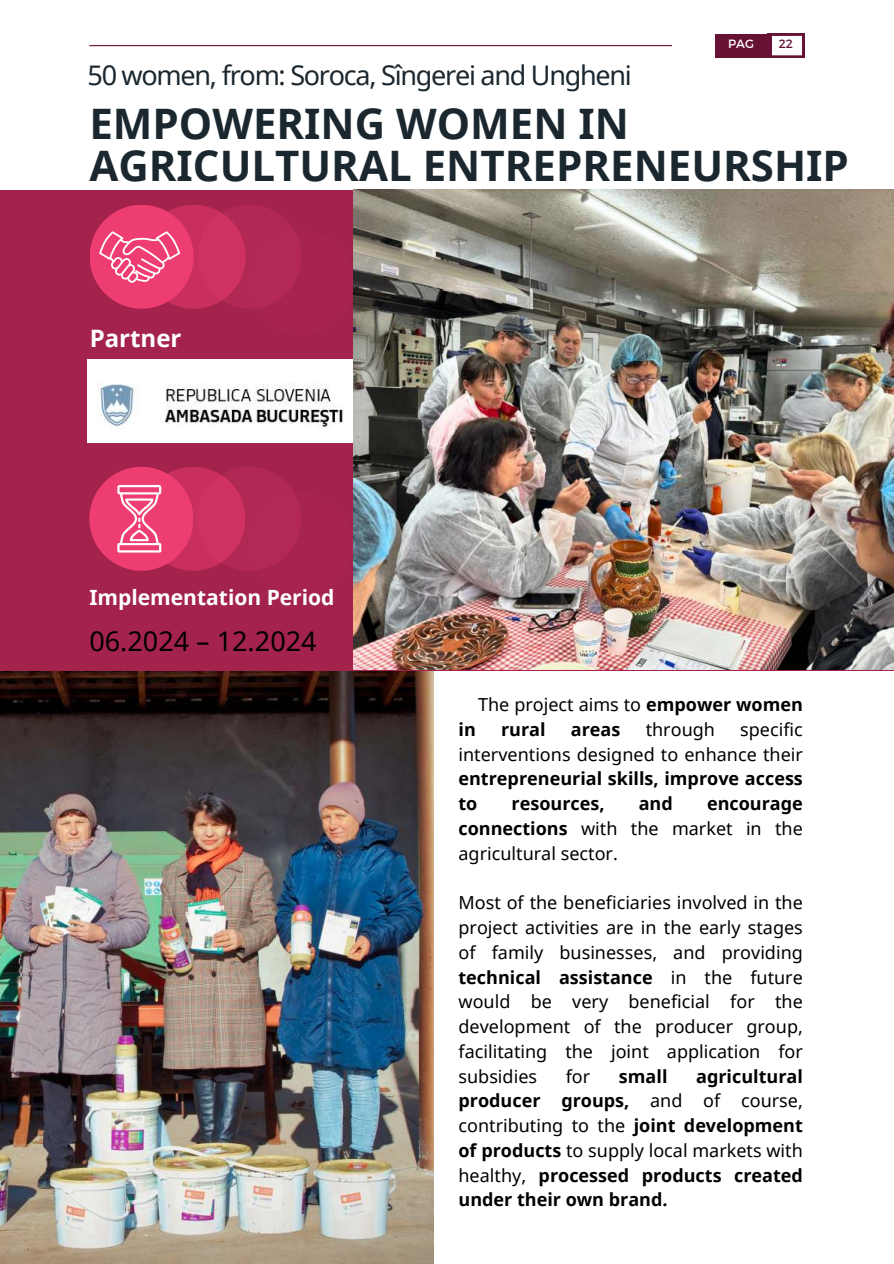
<style>
.page{position:relative;width:894px;height:1264px;background:#fff}
.page>*{position:absolute;margin:0;border:0;box-sizing:border-box;transform-origin:0 0}
.t1{font:700 42px/41.7px "Noto Sans";color:#1b272f}
.t2{font:27px "Noto Sans";letter-spacing:-.045em;color:#1b272f}
.t3{font:27px "Noto Sans";color:#000}
.t4{font:700 24px "Noto Sans";color:#fff}
.t5{font:700 21px "Noto Sans";color:#fff}
.t6{font:18px/24.8px "Noto Sans";color:#000;text-align:justify}
.t7{font:700 18px/24.8px "Noto Sans";color:#000}
.t8{font:12px "Montserrat";color:#fff}
.t9{font:12px "Montserrat";color:#671134}
.s1{font-weight:700}
.s2{font-weight:400}
</style>
<div class="page">
<div style="left:715px;top:34px;width:56px;height:24px;background:#671134"></div>
<svg style="left:771px;top:34px;width:33px;height:23px"></svg>
<hr style="left:89px;top:45px;width:583px;height:1px;background:#671134">
<img style="left:0;top:671px;width:433px;height:592px">
<div style="left:0;top:190px;width:893px;height:481px;background:#a4234d"></div>
<div style="left:87px;top:359px;width:279px;height:84px;background:#fff"></div>
<img style="left:353px;top:189px;width:540px;height:481px">
<div style="left:90px;top:205px;width:104px;height:104px;background:#ee3d71;border-radius:50%"></div>
<svg style="left:142px;top:205px;width:103px;height:104px;fill:#c82f5e"></svg>
<svg style="left:197px;top:205px;width:104px;height:104px;fill:#cf3161"></svg>
<div style="left:249px;top:231px;width:104px;height:103px;background:linear-gradient(to right,#b42855,#a4234c);border-radius:50%"></div>
<div style="left:89px;top:467px;width:104px;height:103px;background:#ee3d71;border-radius:50%"></div>
<svg style="left:141px;top:467px;width:104px;height:103px"></svg>
<svg style="left:197px;top:467px;width:104px;height:103px;fill:#cf3161"></svg>
<div style="left:249px;top:492px;width:104px;height:104px;background:linear-gradient(to right,#b42855,#a4234c);border-radius:50%"></div>
<svg style="left:99px;top:231px;width:81px;height:52px"></svg>
<svg style="left:117px;top:485px;width:44px;height:67px"></svg>
<img style="left:97px;top:383px;width:247px;height:45px">
<h2 class="t2" style="left:87px;top:56px;width:545px">50 women, from: Soroca, Sîngerei and Ungheni</h2>
<p class="t8" style="left:728px;top:36px;width:27px">PAG</p>
<p class="t9" style="left:778px;top:36px;width:16px">22</p>
<h1 class="t1" style="left:89px;top:102px;width:760px">EMPOWERING WOMEN IN<br>AGRICULTURAL ENTREPRENEURSHIP</h1>
<h3 class="t4" style="left:90px;top:321px;width:93px">Partner</h3>
<p class="t5" style="left:89px;top:583px;width:247px">Implementation Period</p>
<h2 class="t3" style="left:89px;top:622px;width:229px">06.2024 – 12.2024</h2>
<p class="t6" style="left:478px;top:691px;width:326px">The project aims to <span class="s1">empower women</span></p>
<p class="t6" style="left:458px;top:716px;width:346px;text-align:right">specific<br>interventions designed to enhance their</p>
<p class="t7" style="left:458px;top:766px;width:346px">entrepreneurial skills, improve access to</p>
<p class="t7" style="left:458px;top:716px;width:19px">in</p>
<p class="t7" style="left:501px;top:716px;width:46px">rural</p>
<p class="t7" style="left:570px;top:716px;width:51px">areas</p>
<p class="t6" style="left:645px;top:716px;width:71px">through</p>
<p class="t7" style="left:511px;top:790px;width:94px">resources,</p>
<p class="t7" style="left:638px;top:790px;width:36px">and</p>
<p class="t6" style="left:458px;top:790px;width:346px;text-indent:248px"><span class="s1">encourage connections</span> with the market in the agricultural sector.</p>
<p class="t6" style="left:458px;top:889px;width:346px">Most of the beneficiaries involved in the project activities are in the early stages of family businesses, and providing <span class="s1">technical assistance</span> in the future would be very beneficial for the development of the producer group, facilitating the joint application for subsidies</p>
<p class="t6" style="left:565px;top:1063px;width:26px">for</p>
<p class="t7" style="left:618px;top:1063px;width:50px">small</p>
<p class="t7" style="left:458px;top:1063px;width:346px;text-align:justify;text-indent:237px">agricultural producer groups, <span class="s2">and of course, contributing to the</span> joint development of products <span class="s2">to supply local markets with healthy,</span> processed products created under their own brand.</p>
</div>
